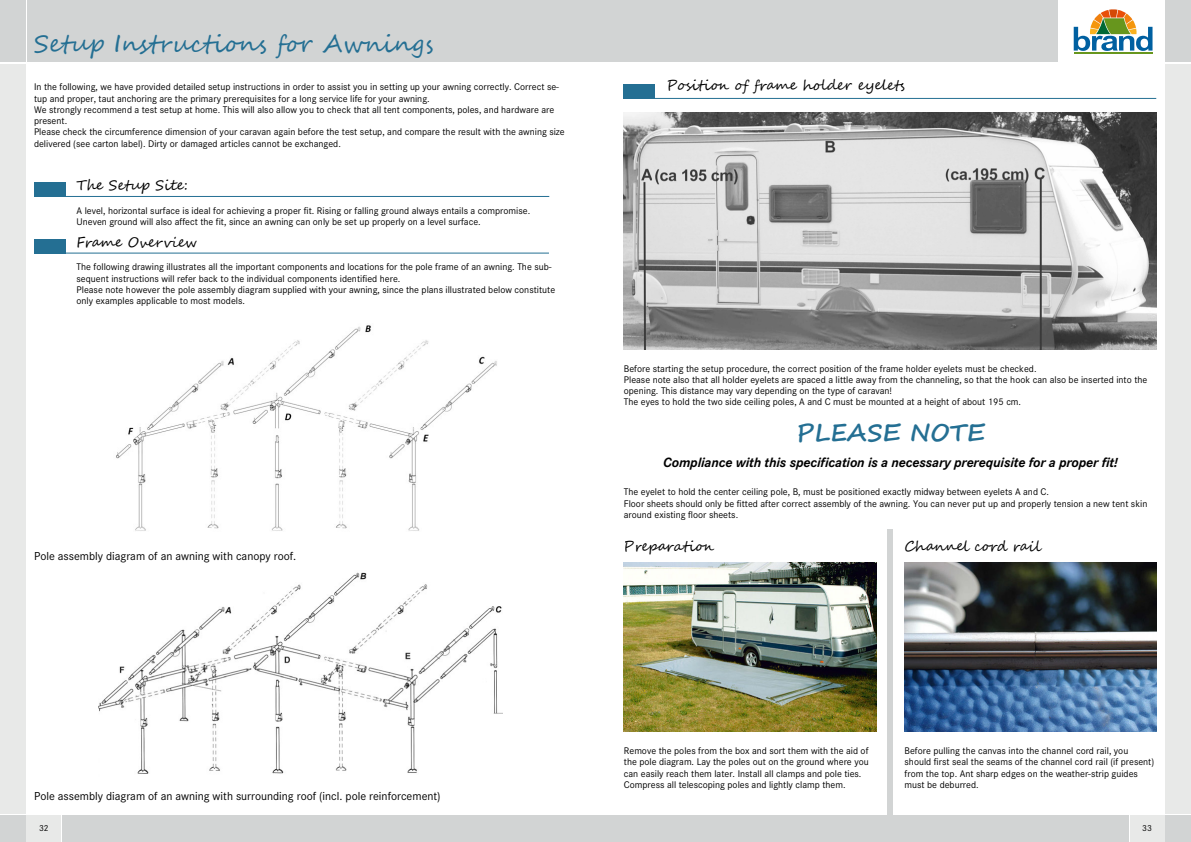
<style>
.page{position:relative;width:1191px;height:842px;background:#fff}
.page>*{position:absolute;margin:0;border:0;box-sizing:border-box;transform-origin:0 0}
.t1{font:24px "Segoe Script";color:#246f93}
.t2{font:700 24px "Segoe Script";color:#246f93}
.t3{font:14px "Segoe Script";color:#000}
.t4{font:italic 700 14px "Corporate S";letter-spacing:-.01em;color:#000}
.t5{font:12px "Corporate S";color:#000}
.t6{font:10px/11.2px "Corporate S";color:#000}
.t7{font:9px "Corporate S";color:#000}
</style>
<div class="page">
<div style="left:27px;top:0;width:568px;height:62px;background:#d2d4d4"></div>
<div style="left:0;top:0;width:26px;height:62px;background:#d2d4d4"></div>
<div style="left:0;top:64px;width:26px;height:750px;background:#e8e9e8"></div>
<div style="left:0;top:815px;width:26px;height:27px;background:#d2d4d4"></div>
<div style="left:27px;top:815px;width:34px;height:27px;background:#e8e9e8"></div>
<div style="left:62px;top:815px;width:533px;height:27px;background:#d2d4d4"></div>
<img style="left:116px;top:325px;width:381px;height:206px">
<img style="left:99px;top:572px;width:403px;height:202px">
<div style="left:34px;top:182px;width:31px;height:14px;background:#246f93"></div>
<hr style="left:35px;top:196px;width:514px;height:1px;background:#246f93">
<div style="left:34px;top:239px;width:31px;height:14px;background:#246f93"></div>
<hr style="left:35px;top:253px;width:514px;height:1px;background:#246f93">
<div style="left:595px;top:0;width:557px;height:62px;background:#d2d4d4"></div>
<div style="left:1165px;top:815px;width:26px;height:27px;background:#d2d4d4"></div>
<div style="left:1130px;top:815px;width:34px;height:27px;background:#e8e9e8"></div>
<div style="left:1165px;top:64px;width:26px;height:750px;background:#e8e9e8"></div>
<div style="left:595px;top:815px;width:533px;height:27px;background:#d2d4d4"></div>
<div style="left:1165px;top:0;width:26px;height:62px;background:#d2d4d4"></div>
<div style="left:1058px;top:0;width:106px;height:65px;background:#fff"></div>
<hr style="left:1073px;top:52px;width:79px;height:2px;background:#67961d">
<svg style="left:1073px;top:9px;width:79px;height:42px"></svg>
<img style="left:904px;top:563px;width:253px;height:169px">
<div style="left:624px;top:84px;width:31px;height:14px;background:#246f93"></div>
<hr style="left:625px;top:98px;width:531px;height:1px;background:#246f93">
<img style="left:624px;top:563px;width:252px;height:169px">
<div style="left:887px;top:529px;width:6px;height:313px;background:#d2d4d4"></div>
<img style="left:624px;top:113px;width:533px;height:236px">
<h1 class="t1" style="left:34px;top:24px;width:401px">Setup Instructions for Awnings</h1>
<p class="t6" style="left:34px;top:81px;width:532px">In the following, we have provided detailed setup instructions in order to assist you in setting up your awning correctly. Correct se&shy;tup and proper, taut anchoring are the primary prerequisites for a long service life for your awning.<br>We strongly recommend a test setup at home. This will also allow you to check that all tent components, poles, and hardware are present.<br>Please check the circumference dimension of your caravan again before the test setup, and compare the result with the awning size delivered (see carton label). Dirty or damaged articles cannot be exchanged.</p>
<h2 class="t3" style="left:77px;top:174px;width:113px">The Setup Site:</h2>
<p class="t6" style="left:77px;top:205px;width:455px">A level, horizontal surface is ideal for achieving a proper fit. Rising or falling ground always entails a compromise.<br>Uneven ground will also affect the fit, since an awning can only be set up properly on a level surface.</p>
<h2 class="t3" style="left:77px;top:231px;width:122px">Frame Overview</h2>
<p class="t6" style="left:77px;top:261px;width:480px">The following drawing illustrates all the important components and locations for the pole frame of an awning. The sub&shy;sequent instructions will refer back to the individual components identified here.<br>Please note however the pole assembly diagram supplied with your awning, since the plans illustrated below constitute only examples applicable to most models.</p>
<p class="t5" style="left:34px;top:549px;width:264px">Pole assembly diagram of an awning with canopy roof.</p>
<h2 class="t3" style="left:666px;top:74px;width:240px">Position of frame holder eyelets</h2>
<p class="t6" style="left:624px;top:363px;width:525px">Before starting the setup procedure, the correct position of the frame holder eyelets must be checked.<br>Please note also that all holder eyelets are spaced a little away from the channeling, so that the hook can also be inserted into the opening. This distance may vary depending on the type of caravan!<br>The eyes to hold the two side ceiling poles, A and C must be mounted at a height of about 195 cm.</p>
<h1 class="t2" style="left:796px;top:413px;width:190px">PLEASE NOTE</h1>
<h2 class="t4" style="left:663px;top:454px;width:456px">Compliance with this specification is a necessary prerequisite for a proper fit!</h2>
<p class="t6" style="left:624px;top:486px;width:525px">The eyelet to hold the center ceiling pole, B, must be positioned exactly midway between eyelets A and C.<br>Floor sheets should only be fitted after correct assembly of the awning. You can never put up and properly tension a new tent skin around existing floor sheets.</p>
<h2 class="t3" style="left:904px;top:534px;width:138px">Channel cord rail</h2>
<h2 class="t3" style="left:624px;top:534px;width:92px">Preparation</h2>
<p class="t5" style="left:34px;top:789px;width:408px">Pole assembly diagram of an awning with surrounding roof (incl. pole reinforcement)</p>
<p class="t7" style="left:39px;top:823px;width:11px">32</p>
<p class="t6" style="left:624px;top:745px;width:246px">Remove the poles from the box and sort them with the aid of the pole diagram. Lay the poles out on the ground where you can easily reach them later. Install all clamps and pole ties.<br>Compress all telescoping poles and lightly clamp them.</p>
<p class="t6" style="left:904px;top:745px;width:251px">Before pulling the canvas into the channel cord rail, you should first seal the seams of the channel cord rail (if present) from the top. Ant sharp edges on the weather-strip guides must be deburred.</p>
<p class="t7" style="left:1142px;top:823px;width:11px">33</p>
</div>
